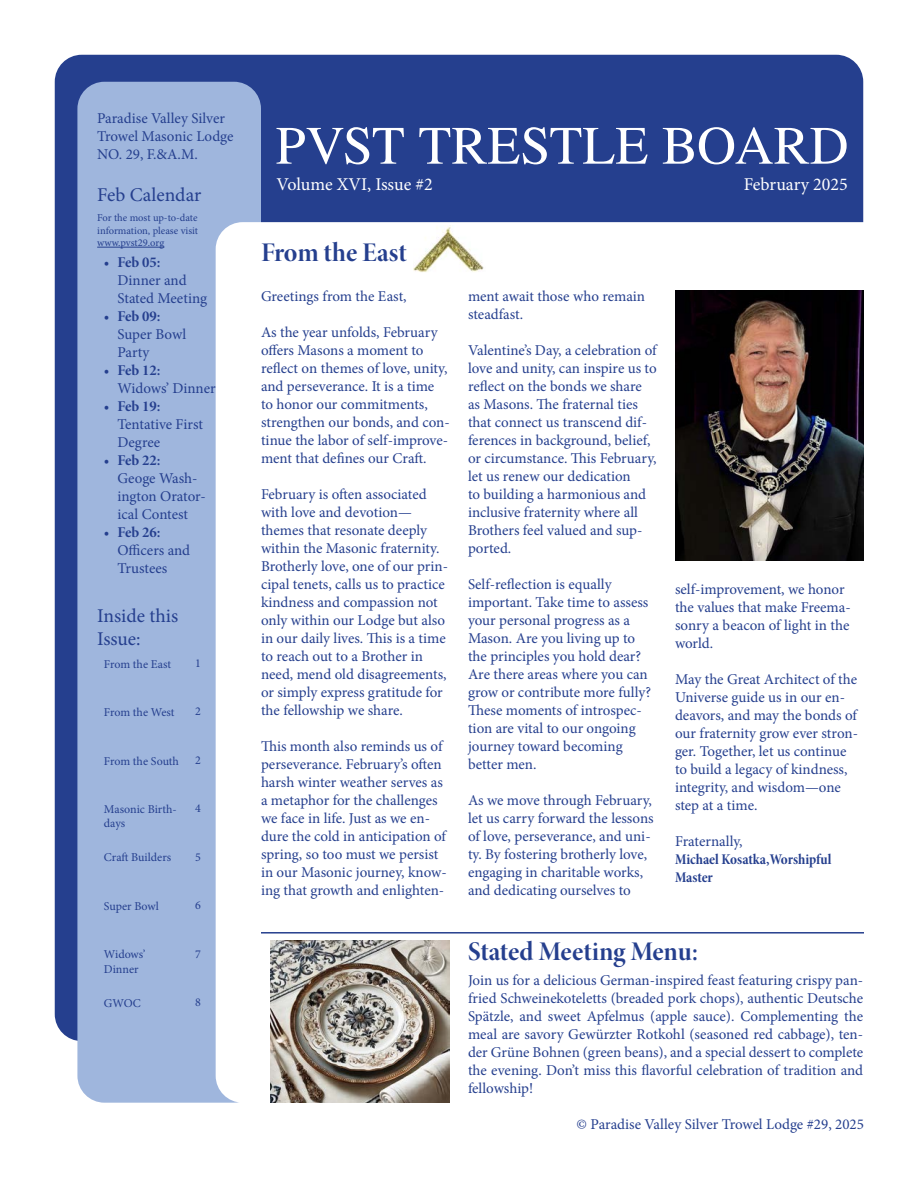
<style>
.page{position:relative;width:918px;height:1188px;background:#fff}
.page>*{position:absolute;margin:0;border:0;box-sizing:border-box;transform-origin:0 0}
.t1{font:54px "STIX General";color:#fff}
.t2{font:27px "Minion Pro Bold Disp";letter-spacing:-.005em;color:#253f8e}
.t3{font:19.5px/23.4px "Minion Pro";color:#253f8e}
.t4{font:18px "Minion Pro";letter-spacing:-.005em;color:#fff}
.t5{font:15px/18px "Minion Pro";letter-spacing:-.005em;color:#253f8e}
.t6{font:15px "Minion Pro Bold Subh";letter-spacing:-.005em;color:#253f8e}
.t7{font:15px/18px "Minion Pro Bold Cn Subh";letter-spacing:-.005em;color:#253f8e}
.t8{font:12px/14.4px "Minion Pro";color:#253f8e}
.t9{font:10.5px/12.6px "Minion Pro";letter-spacing:-.005em;color:#253f8e;text-align:justify}
</style>
<div class="page">
<div style="left:55px;top:55px;width:808px;height:986px;background:#253f8e;border-radius:27px"></div>
<div style="left:77px;top:82px;width:184px;height:1021px;background:#9fb6dd;border-radius:27px"></div>
<div style="left:216px;top:222px;width:679px;height:881px;background:#fff;border-radius:27px"></div>
<hr style="left:261px;top:932px;width:603px;height:2px;background:#253f8e">
<hr style="left:97px;top:247px;width:67px;height:1px;background:#253f8e">
<img style="left:413px;top:227px;width:71px;height:45px">
<img style="left:675px;top:291px;width:189px;height:270px">
<img style="left:270px;top:940px;width:180px;height:163px">
<p class="t5" style="left:97px;top:110px;width:138px">Paradise Valley Silver<br>Trowel Masonic Lodge<br>NO. 29, F.&amp;A.M.</p>
<p class="t3" style="left:97px;top:183px;width:106px">Feb Calendar</p>
<p class="t9" style="left:97px;top:211px;width:102px">For the most up-to-date information, please visit www.pvst29.org</p>
<p class="t6" style="left:104px;top:252px;width:58px">• Feb 05:</p>
<p class="t5" style="left:117px;top:271px;width:91px">Dinner and<br>Stated Meeting</p>
<p class="t6" style="left:104px;top:306px;width:58px">• Feb 09:</p>
<p class="t5" style="left:117px;top:325px;width:70px">Super Bowl<br>Party</p>
<p class="t6" style="left:104px;top:360px;width:58px">• Feb 12:</p>
<p class="t5" style="left:117px;top:379px;width:100px">Widows’ Dinner</p>
<p class="t6" style="left:104px;top:396px;width:58px">• Feb 19:</p>
<p class="t5" style="left:117px;top:415px;width:87px">Tentative First<br>Degree</p>
<p class="t6" style="left:104px;top:450px;width:58px">• Feb 22:</p>
<p class="t5" style="left:117px;top:469px;width:90px">Geoge Wash&shy;ington Orator&shy;ical Contest</p>
<p class="t6" style="left:104px;top:522px;width:58px">• Feb 26:</p>
<p class="t5" style="left:117px;top:541px;width:74px">Officers and<br>Trustees</p>
<p class="t3" style="left:97px;top:604px;width:83px">Inside this<br>Issue:</p>
<p class="t8" style="left:104px;top:657px;width:69px">From the East</p>
<p class="t8" style="left:195px;top:656px;width:7px">1</p>
<p class="t8" style="left:104px;top:705px;width:72px">From the West</p>
<p class="t8" style="left:195px;top:704px;width:7px">2</p>
<p class="t8" style="left:104px;top:754px;width:77px">From the South</p>
<p class="t8" style="left:195px;top:753px;width:7px">2</p>
<p class="t8" style="left:104px;top:802px;width:74px">Masonic Birth&shy;days</p>
<p class="t8" style="left:195px;top:801px;width:7px">4</p>
<p class="t8" style="left:104px;top:850px;width:69px">Craft Builders</p>
<p class="t8" style="left:195px;top:850px;width:7px">5</p>
<p class="t8" style="left:104px;top:899px;width:56px">Super Bowl</p>
<p class="t8" style="left:195px;top:898px;width:7px">6</p>
<p class="t8" style="left:104px;top:947px;width:43px">Widows’<br>Dinner</p>
<p class="t8" style="left:195px;top:947px;width:7px">7</p>
<p class="t8" style="left:104px;top:996px;width:38px">GWOC</p>
<p class="t8" style="left:195px;top:995px;width:7px">8</p>
<p class="t1" style="left:276px;top:108px;width:574px">PVST TRESTLE BOARD</p>
<p class="t4" style="left:277px;top:172px;width:158px">Volume XVI, Issue #2</p>
<p class="t4" style="left:744px;top:172px;width:106px">February 2025</p>
<p class="t2" style="left:261px;top:234px;width:148px">From the East</p>
<p class="t5" style="left:261px;top:288px;width:147px">Greetings from the East,</p>
<p class="t5" style="left:261px;top:324px;width:190px">As the year unfolds, February offers Masons a moment to reflect on themes of love, unity, and perseverance. It is a time to honor our commitments, strengthen our bonds, and con&shy;tinue the labor of self-improve&shy;ment that defines our Craft.</p>
<p class="t5" style="left:261px;top:486px;width:189px">February is often associated with love and devotion— themes that resonate deeply within the Masonic fraternity.<br>Brotherly love, one of our prin&shy;cipal tenets, calls us to practice kindness and compassion not only within our Lodge but also in our daily lives. This is a time to reach out to a Brother in need, mend old disagreements, or simply express gratitude for the fellowship we share.</p>
<p class="t5" style="left:261px;top:738px;width:187px">This month also reminds us of perseverance. February’s often harsh winter weather serves as a metaphor for the challenges we face in life. Just as we en&shy;dure the cold in anticipation of spring, so too must we persist in our Masonic journey, know&shy;ing that growth and enlighten-</p>
<p class="t5" style="left:468px;top:288px;width:179px">ment await those who remain steadfast.</p>
<p class="t5" style="left:468px;top:342px;width:190px">Valentine’s Day, a celebration of love and unity, can inspire us to reflect on the bonds we share as Masons. The fraternal ties that connect us transcend dif&shy;ferences in background, belief, or circumstance. This February, let us renew our dedication<br>to building a harmonious and inclusive fraternity where all<br>Brothers feel valued and sup&shy;ported.</p>
<p class="t5" style="left:468px;top:576px;width:185px">Self-reflection is equally important. Take time to assess your personal progress as a<br>Mason. Are you living up to the principles you hold dear?<br>Are there areas where you can grow or contribute more fully?<br>These moments of introspec&shy;tion are vital to our ongoing journey toward becoming better men.</p>
<p class="t5" style="left:468px;top:792px;width:187px">As we move through February, let us carry forward the lessons of love, perseverance, and uni&shy;ty. By fostering brotherly love, engaging in charitable works, and dedicating ourselves to</p>
<p class="t5" style="left:675px;top:580px;width:177px">self-improvement, we honor the values that make Freema&shy;sonry a beacon of light in the world.</p>
<p class="t5" style="left:675px;top:670px;width:185px">May the Great Architect of the<br>Universe guide us in our en&shy;deavors, and may the bonds of our fraternity grow ever stron&shy;ger. Together, let us continue to build a legacy of kindness, integrity, and wisdom—one step at a time.</p>
<p class="t5" style="left:675px;top:832px;width:69px">Fraternally,</p>
<p class="t7" style="left:675px;top:850px;width:158px">Michael Kosatka,Worshipful<br>Master</p>
<p class="t2" style="left:468px;top:933px;width:232px">Stated Meeting Menu:</p>
<p class="t5" style="left:468px;top:971px;width:397px;text-align:justify">Join us for a delicious German-inspired feast featuring crispy pan&shy;fried Schweinekoteletts (breaded pork chops), authentic Deutsche Spätzle, and sweet Apfelmus (apple sauce). Complementing the meal are savory Gewürzter Rotkohl (seasoned red cabbage), ten&shy;der Grüne Bohnen (green beans), and a special dessert to complete the evening. Don’t miss this flavorful celebration of tradition and fellowship!</p>
<p class="t5" style="left:577px;top:1115px;width:289px">© Paradise Valley Silver Trowel Lodge #29, 2025</p>
</div>
